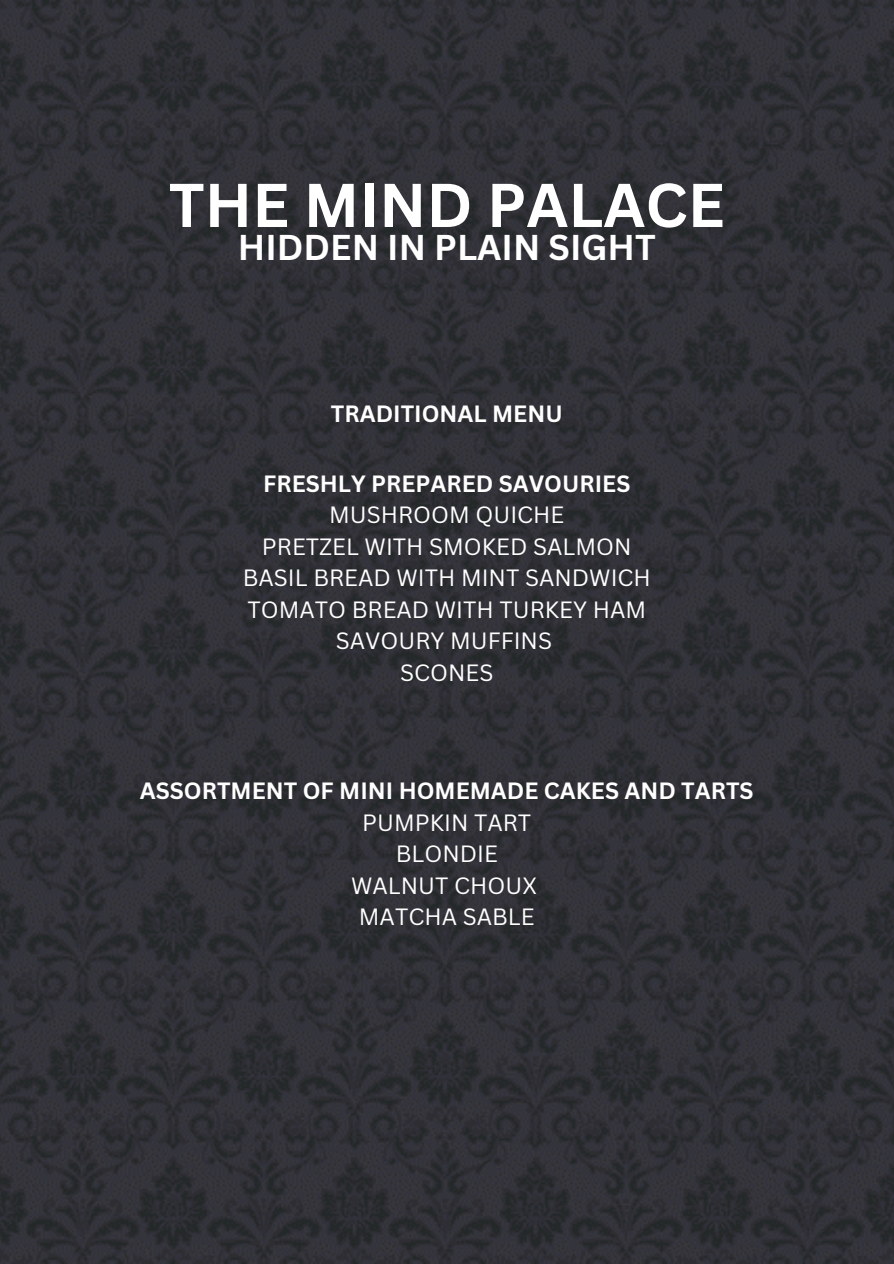
<style>
.page{position:relative;width:894px;height:1264px;background:#fff}
.page>*{position:absolute;margin:0;border:0;box-sizing:border-box;transform-origin:0 0}
.t1{font:700 60.45px "Canva Sans";color:#fff}
.t2{font:700 34.95px "Canva Sans";color:#fff}
.t3{font:22.95px "Canva Sans";color:#fff}
.t4{font:700 22.95px "Canva Sans";color:#fff}
</style>
<div class="page">
<img style="left:0;top:0;width:893px;height:1263px">
<h1 class="t1" style="left:169px;top:162px;width:557px">THE MIND PALACE</h1>
<h2 class="t2" style="left:238px;top:222px;width:419px">HIDDEN IN PLAIN SIGHT</h2>
<h3 class="t4" style="left:331px;top:397px;width:233px">TRADITIONAL MENU</h3>
<p class="t4" style="left:263px;top:467px;width:368px">FRESHLY PREPARED SAVOURIES</p>
<p class="t3" style="left:329px;top:498px;width:237px">MUSHROOM QUICHE</p>
<p class="t3" style="left:262px;top:530px;width:371px">PRETZEL WITH SMOKED SALMON</p>
<p class="t3" style="left:243px;top:561px;width:409px">BASIL BREAD WITH MINT SANDWICH</p>
<p class="t3" style="left:247px;top:593px;width:400px">TOMATO BREAD WITH TURKEY HAM</p>
<p class="t3" style="left:336px;top:624px;width:218px">SAVOURY MUFFINS</p>
<p class="t3" style="left:400px;top:656px;width:95px">SCONES</p>
<p class="t4" style="left:140px;top:774px;width:615px">ASSORTMENT OF MINI HOMEMADE CAKES AND TARTS</p>
<p class="t3" style="left:362px;top:806px;width:170px">PUMPKIN TART</p>
<p class="t3" style="left:395px;top:837px;width:104px">BLONDIE</p>
<p class="t3" style="left:351px;top:869px;width:187px">WALNUT CHOUX</p>
<p class="t3" style="left:359px;top:900px;width:177px">MATCHA SABLE</p>
</div>
